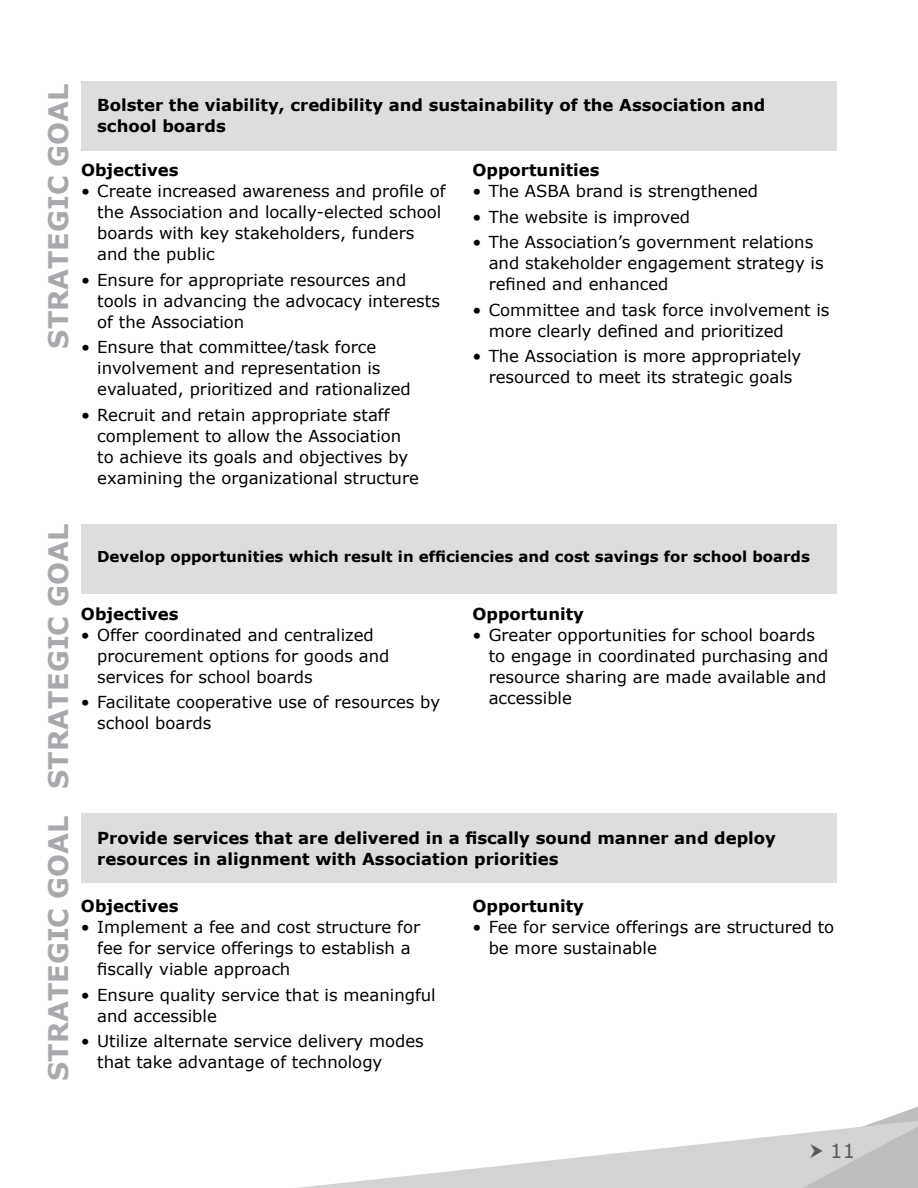
<style>
.page{position:relative;width:918px;height:1188px;background:#fff}
.page>*{position:absolute;margin:0;border:0;box-sizing:border-box;transform-origin:0 0}
.t1{font:700 27px "Verdana";color:#a7a9ac}
.t2{font:19.5px "Verdana";color:#58595b}
.t3{font:16.5px/21px "Verdana";color:#000}
.t4{font:700 16.5px/21px "Verdana";color:#000}
.t5{font:700 15px "Verdana";color:#000}
</style>
<div class="page">
<div style="left:81px;top:813px;width:756px;height:69px;background:#dcddde"></div>
<div style="left:81px;top:524px;width:756px;height:69px;background:#dcddde"></div>
<div style="left:81px;top:81px;width:756px;height:69px;background:#dcddde"></div>
<svg style="left:297px;top:1149px;width:355px;height:39px"></svg>
<svg style="left:652px;top:1107px;width:266px;height:81px"></svg>
<h1 class="t1" style="left:41px;top:349px;width:266px;rotate:-90deg">STRATEGIC GOAL</h1>
<p class="t4" style="left:97px;top:94px;width:670px">Bolster the viability, credibility and sustainability of the Association and school boards</p>
<p class="t4" style="left:81px;top:159px;width:99px">Objectives</p>
<p class="t3" style="left:97px;top:180px;width:350px;text-indent:-16px">• Create increased awareness and profile of the Association and locally-elected school boards with key stakeholders, funders and the public</p>
<p class="t3" style="left:97px;top:269px;width:344px;text-indent:-16px">• Ensure for appropriate resources and tools in advancing the advocacy interests of the Association</p>
<p class="t3" style="left:97px;top:336px;width:315px;text-indent:-16px">• Ensure that committee/task force involvement and representation is evaluated, prioritized and rationalized</p>
<p class="t3" style="left:97px;top:404px;width:323px;text-indent:-16px">• Recruit and retain appropriate staff complement to allow the Association to achieve its goals and objectives by examining the organizational structure</p>
<p class="t4" style="left:472px;top:159px;width:129px">Opportunities</p>
<p class="t3" style="left:472px;top:180px;width:287px">• The ASBA brand is strengthened</p>
<p class="t3" style="left:472px;top:206px;width:219px">• The website is improved</p>
<p class="t3" style="left:489px;top:231px;width:337px;text-indent:-16px">• The Association’s government relations and stakeholder engagement strategy is refined and enhanced</p>
<p class="t3" style="left:489px;top:299px;width:342px;text-indent:-16px">• Committee and task force involvement is more clearly defined and prioritized</p>
<p class="t3" style="left:472px;top:345px;width:330px;text-align:center">• The Association is more appropriately resourced to meet its strategic goals</p>
<h1 class="t1" style="left:41px;top:789px;width:266px;rotate:-90deg">STRATEGIC GOAL</h1>
<h1 class="t1" style="left:41px;top:1081px;width:266px;rotate:-90deg">STRATEGIC GOAL</h1>
<p class="t5" style="left:97px;top:547px;width:714px">Develop opportunities which result in efficiencies and cost savings for school boards</p>
<p class="t4" style="left:81px;top:602px;width:99px">Objectives</p>
<p class="t3" style="left:97px;top:623px;width:294px;text-indent:-16px">• Offer coordinated and centralized procurement options for goods and services for school boards</p>
<p class="t3" style="left:97px;top:691px;width:345px;text-indent:-16px">• Facilitate cooperative use of resources by school boards</p>
<p class="t4" style="left:472px;top:603px;width:113px">Opportunity</p>
<p class="t3" style="left:489px;top:624px;width:341px;text-indent:-16px">• Greater opportunities for school boards to engage in coordinated purchasing and resource sharing are made available and accessible</p>
<p class="t4" style="left:97px;top:827px;width:680px">Provide services that are delivered in a fiscally sound manner and deploy resources in alignment with Association priorities</p>
<p class="t4" style="left:81px;top:895px;width:99px">Objectives</p>
<p class="t3" style="left:97px;top:916px;width:324px;text-indent:-16px">• Implement a fee and cost structure for fee for service offerings to establish a fiscally viable approach</p>
<p class="t3" style="left:97px;top:984px;width:340px;text-indent:-16px">• Ensure quality service that is meaningful and accessible</p>
<p class="t3" style="left:97px;top:1030px;width:328px;text-indent:-16px">• Utilize alternate service delivery modes that take advantage of technology</p>
<p class="t4" style="left:472px;top:895px;width:113px">Opportunity</p>
<p class="t3" style="left:489px;top:916px;width:347px;text-indent:-16px">• Fee for service offerings are structured to be more sustainable</p>
<p class="t2" style="left:830px;top:1139px;width:26px">11</p>
</div>
